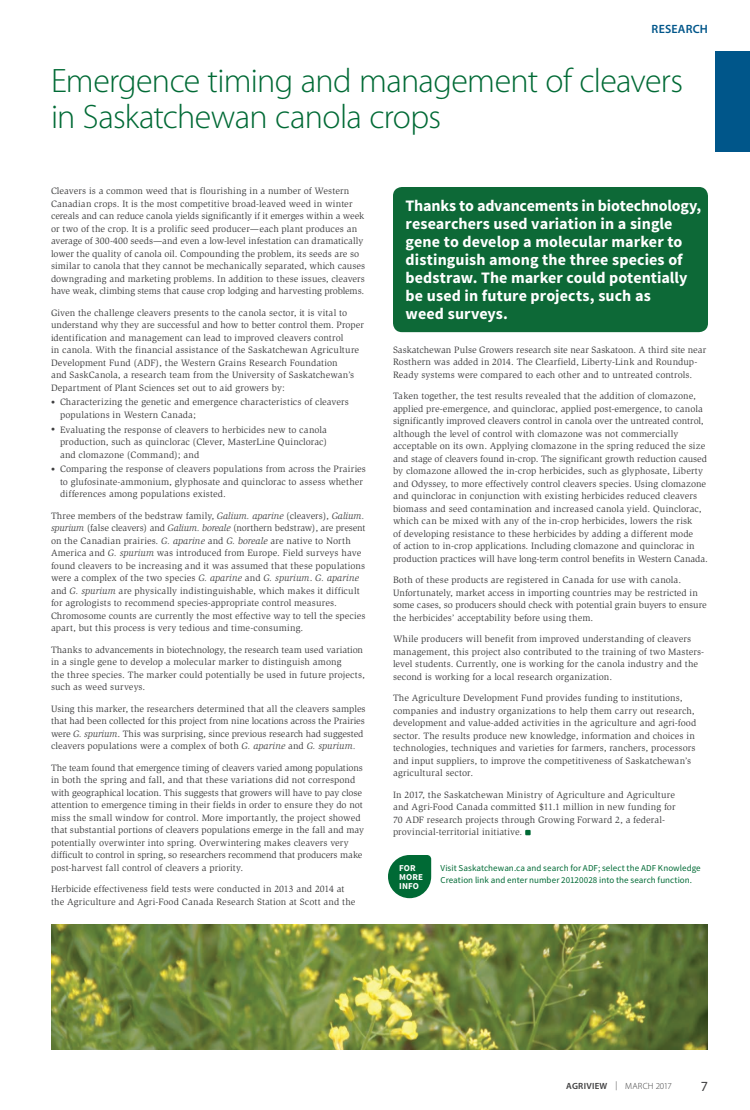
<style>
.page{position:relative;width:750px;height:1110px;background:#fff}
.page>*{position:absolute;margin:0;border:0;box-sizing:border-box;transform-origin:0 0}
.t1{font:300 34px/36.5px "Myriad Pro";letter-spacing:-.02em;color:#006a35}
.t2{font:700 16px/18px "Source Sans Pro";letter-spacing:.005em;color:#fff}
.t3{font:14px "Myriad Pro";color:#3e3e3f}
.t4{font:600 12px "Myriad Pro";letter-spacing:.015em;color:#00568a}
.t5{font:9.5px/12.5px "Slimbach";letter-spacing:.005em;color:#3e3e3f}
.t6{font:9px/12px "Source Sans Pro";letter-spacing:.005em;color:#006a35}
.t7{font:300 9px "Myriad Pro";letter-spacing:.015em;color:#3e3e3f}
.t8{font:700 9px/9px "Source Sans Pro";letter-spacing:.01em;color:#fff}
.s1{font-size:8px}
.s2{font-style:italic}
.s3{font-weight:600}
</style>
<div class="page">
<div style="left:715px;top:51px;width:35px;height:101px;background:#00568a"></div>
<svg style="left:525px;top:830px;width:6px;height:5px"></svg>
<svg style="left:388px;top:855px;width:43px;height:43px;background:#288155"></svg>
<div style="left:393px;top:187px;width:315px;height:145px;background:#0d6937;border-radius:9px"></div>
<img style="left:51px;top:924px;width:657px;height:126px">
<p class="t4" style="left:652px;top:22px;width:58px">RESEARCH</p>
<h1 class="t1" style="left:51px;top:63px;width:634px">Emergence timing and management of cleavers in Saskatchewan canola crops</h1>
<p class="t5" style="left:51px;top:185px;width:316px">Cleavers is a common weed that is flourishing in a number of Western Canadian crops. It is the most competitive broad-leaved weed in winter cereals and can reduce canola yields significantly if it emerges within a week or two of the crop. It is a prolific seed producer—each plant produces an average of 300-400 seeds—and even a low-level infestation can dramatically lower the quality of canola oil. Compounding the problem, its seeds are so similar to canola that they cannot be mechanically separated, which causes downgrading and marketing problems. In addition to these issues, cleavers have weak, climbing stems that cause crop lodging and harvesting problems.</p>
<p class="t5" style="left:51px;top:306px;width:315px">Given the challenge cleavers presents to the canola sector, it is vital to understand why they are successful and how to better control them. Proper identification and management can lead to improved cleavers control<br>in canola. With the financial assistance of the Saskatchewan Agriculture Development Fund (ADF), the Western Grains Research Foundation<br>and SaskCanola, a research team from the University of Saskatchewan’s Department of Plant Sciences set out to aid growers by:</p>
<p class="t5" style="left:60px;top:396px;width:290px;text-indent:-9px"><span class="s1">•</span> Characterizing the genetic and emergence characteristics of cleavers populations in Western Canada;</p>
<p class="t5" style="left:60px;top:423px;width:269px;text-align:justify;text-indent:-9px"><span class="s1">•</span> Evaluating the response of cleavers to herbicides new to canola production, such as quinclorac (Clever, MasterLine Quinclorac) and clomazone (Command); and</p>
<p class="t5" style="left:60px;top:463px;width:308px;text-indent:-9px"><span class="s1">•</span> Comparing the response of cleavers populations from across the Prairies to glufosinate-ammonium, glyphosate and quinclorac to assess whether differences among populations existed.</p>
<p class="t5" style="left:51px;top:510px;width:316px">Three members of the bedstraw family, <span class="s2">Galium. aparine</span> (cleavers), <span class="s2">Galium. spurium</span> (false cleavers) and <span class="s2">Galium. boreale</span> (northern bedstraw), are present on the Canadian prairies. <span class="s2">G. aparine</span> and <span class="s2">G. boreale</span> are native to North America and <span class="s2">G. spurium</span> was introduced from Europe. Field surveys have found cleavers to be increasing and it was assumed that these populations were a complex of the two species <span class="s2">G. aparine</span> and <span class="s2">G. spurium</span>. <span class="s2">G. aparine </span>and <span class="s2">G. spurium</span> are physically indistinguishable, which makes it difficult for agrologists to recommend species-appropriate control measures.<br>Chromosome counts are currently the most effective way to tell the species apart, but this process is very tedious and time-consuming.</p>
<p class="t5" style="left:51px;top:644px;width:315px">Thanks to advancements in biotechnology, the research team used variation in a single gene to develop a molecular marker to distinguish among<br>the three species. The marker could potentially be used in future projects, such as weed surveys.</p>
<p class="t5" style="left:51px;top:703px;width:316px">Using this marker, the researchers determined that all the cleavers samples that had been collected for this project from nine locations across the Prairies were <span class="s2">G. spurium</span>. This was surprising, since previous research had suggested cleavers populations were a complex of both <span class="s2">G. aparine</span> and <span class="s2">G. spurium.</span></p>
<p class="t5" style="left:51px;top:762px;width:315px">The team found that emergence timing of cleavers varied among populations in both the spring and fall, and that these variations did not correspond with geographical location. This suggests that growers will have to pay close attention to emergence timing in their fields in order to ensure they do not miss the small window for control. More importantly, the project showed that substantial portions of cleavers populations emerge in the fall and may potentially overwinter into spring. Overwintering makes cleavers very difficult to control in spring, so researchers recommend that producers make post-harvest fall control of cleavers a priority.</p>
<p class="t5" style="left:51px;top:883px;width:306px">Herbicide effectiveness field tests were conducted in 2013 and 2014 at the Agriculture and Agri-Food Canada Research Station at Scott and the</p>
<p class="t2" style="left:406px;top:197px;width:297px">Thanks to advancements in biotechnology, researchers used variation in a single gene to develop a molecular marker to distinguish among the three species of bedstraw. The marker could potentially be used in future projects, such as<br>weed surveys.</p>
<p class="t5" style="left:393px;top:343px;width:315px">Saskatchewan Pulse Growers research site near Saskatoon. A third site near<br>Rosthern was added in 2014. The Clearfield, Liberty-Link and Roundup-<br>Ready systems were compared to each other and to untreated controls.</p>
<p class="t5" style="left:393px;top:390px;width:316px">Taken together, the test results revealed that the addition of clomazone, applied pre-emergence, and quinclorac, applied post-emergence, to canola significantly improved cleavers control in canola over the untreated control, although the level of control with clomazone was not commercially acceptable on its own. Applying clomazone in the spring reduced the size and stage of cleavers found in-crop. The significant growth reduction caused by clomazone allowed the in-crop herbicides, such as glyphosate, Liberty and Odyssey, to more effectively control cleavers species. Using clomazone and quinclorac in conjunction with existing herbicides reduced cleavers biomass and seed contamination and increased canola yield. Quinclorac, which can be mixed with any of the in-crop herbicides, lowers the risk<br>of developing resistance to these herbicides by adding a different mode<br>of action to in-crop applications. Including clomazone and quinclorac in production practices will have long-term control benefits in Western Canada.</p>
<p class="t5" style="left:393px;top:574px;width:315px">Both of these products are registered in Canada for use with canola.<br>Unfortunately, market access in importing countries may be restricted in some cases, so producers should check with potential grain buyers to ensure the herbicides’ acceptability before using them.</p>
<p class="t5" style="left:393px;top:633px;width:313px">While producers will benefit from improved understanding of cleavers management, this project also contributed to the training of two Masters&shy;level students. Currently, one is working for the canola industry and the second is working for a local research organization.</p>
<p class="t5" style="left:393px;top:692px;width:305px">The Agriculture Development Fund provides funding to institutions, companies and industry organizations to help them carry out research, development and value-added activities in the agriculture and agri-food sector. The results produce new knowledge, information and choices in technologies, techniques and varieties for farmers, ranchers, processors and input suppliers, to improve the competitiveness of Saskatchewan’s agricultural sector.</p>
<p class="t5" style="left:393px;top:788px;width:284px">In 2017, the Saskatchewan Ministry of Agriculture and Agriculture and Agri-Food Canada committed $11.1 million in new funding for 70 ADF research projects through Growing Forward 2, a federal&shy;provincial-territorial initiative.</p>
<p class="t8" style="left:399px;top:864px;width:25px">FOR<br>MORE<br>INFO</p>
<p class="t6" style="left:440px;top:862px;width:262px">Visit Saskatchewan.ca and search for ADF; select the ADF Knowledge<br>Creation link and enter number 20120028 into the search function.</p>
<p class="t7" style="left:566px;top:1081px;width:107px"><span class="s3">AGRIVIEW</span> | MARCH 2017</p>
<h3 class="t3" style="left:701px;top:1079px;width:9px">7</h3>
</div>
